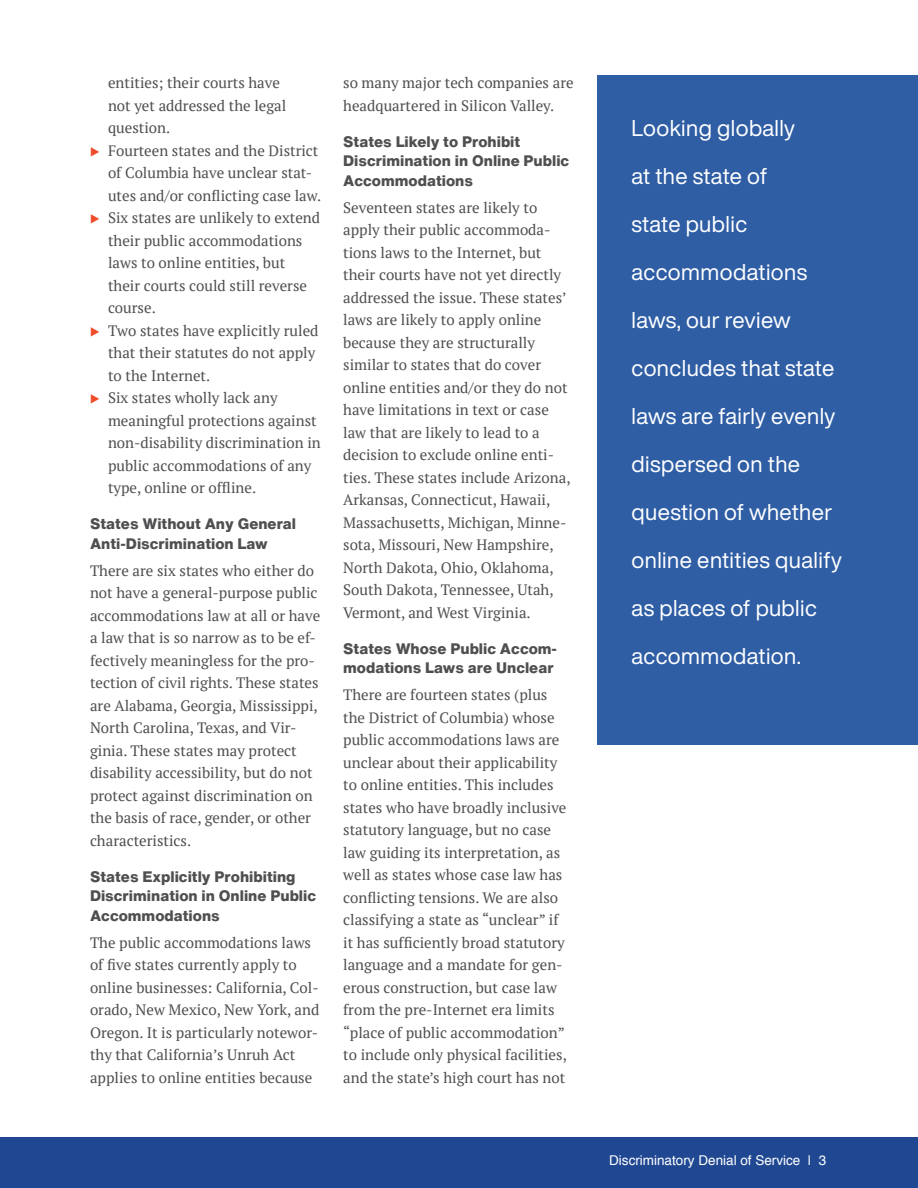
<style>
.page{position:relative;width:918px;height:1188px;background:#fff}
.page>*{position:absolute;margin:0;border:0;box-sizing:border-box;transform-origin:0 0}
.t1{font:22.5px/48px "Helvetica Now Display";letter-spacing:.02em;color:#fff}
.t2{font:15px/22.5px "PT Serif";color:#4f4f51}
.t3{font:800 15px/19.5px "Helvetica Now Text";color:#4f4f51}
.t4{font:13.5px "Helvetica";color:#fff}
.s1{font-family:"European Pi Three";font-size:12px;color:#ed4b2a}
</style>
<div class="page">
<div style="left:0;top:1138px;width:918px;height:50px;background:#204892"></div>
<div style="left:597px;top:75px;width:321px;height:670px;background:#2f5ea5"></div>
<p class="t2" style="left:108px;top:71px;width:174px">entities; their courts have</p>
<p class="t2" style="left:108px;top:94px;width:180px">not yet addressed the legal</p>
<p class="t2" style="left:108px;top:116px;width:64px">question.</p>
<p class="t2" style="left:90px;top:139px;width:230px"><span class="s1">E</span> Fourteen states and the District</p>
<p class="t2" style="left:108px;top:161px;width:206px">of Columbia have unclear stat-</p>
<p class="t2" style="left:108px;top:184px;width:215px">utes and/or conflicting case law.</p>
<p class="t2" style="left:90px;top:206px;width:232px"><span class="s1">E</span> Six states are unlikely to extend</p>
<p class="t2" style="left:108px;top:229px;width:196px">their public accommodations</p>
<p class="t2" style="left:108px;top:251px;width:179px">laws to online entities, but</p>
<p class="t2" style="left:108px;top:274px;width:201px">their courts could still reverse</p>
<p class="t2" style="left:108px;top:296px;width:49px">course.</p>
<p class="t2" style="left:90px;top:319px;width:230px"><span class="s1">E</span> Two states have explicitly ruled</p>
<p class="t2" style="left:108px;top:341px;width:209px">that their statutes do not apply</p>
<p class="t2" style="left:108px;top:364px;width:104px">to the Internet.</p>
<p class="t2" style="left:90px;top:386px;width:189px"><span class="s1">E</span> Six states wholly lack any</p>
<p class="t2" style="left:108px;top:409px;width:210px">meaningful protections against</p>
<p class="t2" style="left:108px;top:431px;width:214px">non-disability discrimination in</p>
<p class="t2" style="left:108px;top:454px;width:205px">public accommodations of any</p>
<p class="t2" style="left:108px;top:476px;width:150px">type, online or offline.</p>
<p class="t3" style="left:90px;top:514px;width:208px">States Without Any General<br>Anti-Discrimination Law</p>
<p class="t2" style="left:90px;top:559px;width:232px">There are six states who either do not have a general-purpose public accommodations law at all or have a law that is so narrow as to be ef&shy;fectively meaningless for the pro&shy;tection of civil rights. These states are Alabama, Georgia, Mississippi, North Carolina, Texas, and Vir&shy;ginia. These states may protect disability accessibility, but do not protect against discrimination on the basis of race, gender, or other characteristics.</p>
<p class="t3" style="left:90px;top:866px;width:228px">States Explicitly Prohibiting<br>Discrimination in Online Public<br>Accommodations</p>
<p class="t2" style="left:90px;top:931px;width:231px">The public accommodations laws of five states currently apply to online businesses: California, Col&shy;orado, New Mexico, New York, and Oregon. It is particularly notewor&shy;thy that California’s Unruh Act applies to online entities because</p>
<p class="t2" style="left:343px;top:71px;width:232px">so many major tech companies are headquartered in Silicon Valley.</p>
<p class="t3" style="left:343px;top:131px;width:228px">States Likely to Prohibit<br>Discrimination in Online Public<br>Accommodations</p>
<p class="t2" style="left:343px;top:196px;width:229px">Seventeen states are likely to apply their public accommoda&shy;tions laws to the Internet, but their courts have not yet directly addressed the issue. These states’ laws are likely to apply online because they are structurally similar to states that do cover online entities and/or they do not have limitations in text or case law that are likely to lead to a decision to exclude online enti&shy;ties. These states include Arizona,<br>Arkansas, Connecticut, Hawaii,<br>Massachusetts, Michigan, Minne&shy;sota, Missouri, New Hampshire,<br>North Dakota, Ohio, Oklahoma,<br>South Dakota, Tennessee, Utah,<br>Vermont, and West Virginia.</p>
<p class="t3" style="left:343px;top:638px;width:215px">States Whose Public Accom&shy;modations Laws are Unclear</p>
<p class="t2" style="left:343px;top:683px;width:225px">There are fourteen states (plus the District of Columbia) whose public accommodations laws are unclear about their applicability to online entities. This includes states who have broadly inclusive statutory language, but no case law guiding its interpretation, as well as states whose case law has conflicting tensions. We are also classifying a state as “unclear” if it has sufficiently broad statutory language and a mandate for gen&shy;erous construction, but case law from the pre-Internet era limits “place of public accommodation” to include only physical facilities, and the state’s high court has not</p>
<h1 class="t1" style="left:632px;top:104px;width:212px">Looking globally<br>at the state of<br>state public accommodations laws, our review concludes that state laws are fairly evenly dispersed on the question of whether online entities qualify as places of public accommodation.</h1>
<p class="t4" style="left:609px;top:1150px;width:219px">Discriminatory Denial of Service | 3</p>
</div>
